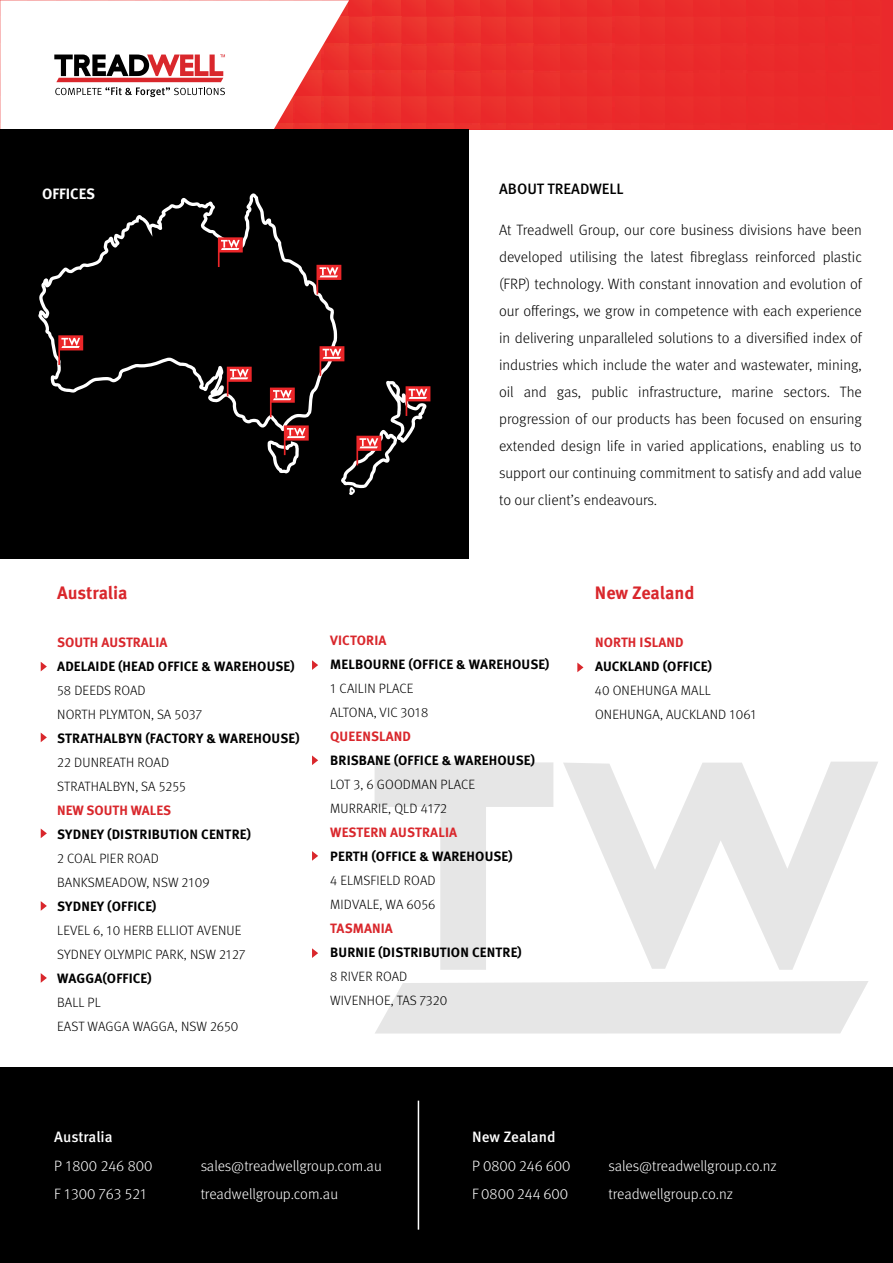
<style>
.page{position:relative;width:893px;height:1263px;background:#fff}
.page>*{position:absolute;margin:0;border:0;box-sizing:border-box;transform-origin:0 0}
.t1{font:700 18px "Meta Pro";letter-spacing:-.005em;color:#d9272c}
.t2{font:300 15px/27px "Meta Pro";color:#000;text-align:justify}
.t3{font:300 15px "Meta Pro";color:#fff}
.t4{font:500 15px "Meta Pro";letter-spacing:-.005em;color:#fff}
.t5{font:500 15px "Meta Pro";color:#000}
.t6{font:700 15px "Meta Pro";color:#fff}
.t7{font:300 13.5px/24px "Meta Pro";letter-spacing:.01em;color:#000}
.t8{font:700 13.5px "Meta Pro";letter-spacing:.01em;color:#000}
.t9{font:700 13.5px "Meta Pro";letter-spacing:.01em;color:#d9272c}
</style>
<div class="page">
<div style="left:0;top:1067px;width:893px;height:195px;background:#000"></div>
<svg style="left:0;top:0;width:893px;height:129px"></svg>
<div style="left:0;top:129px;width:468px;height:430px;background:#000"></div>
<svg style="left:38px;top:193px;width:299px;height:235px"></svg>
<svg style="left:316px;top:265px;width:25px;height:29px"></svg>
<svg style="left:218px;top:237px;width:25px;height:30px"></svg>
<svg style="left:268px;top:425px;width:41px;height:48px"></svg>
<svg style="left:270px;top:388px;width:25px;height:29px"></svg>
<svg style="left:227px;top:367px;width:25px;height:29px"></svg>
<svg style="left:58px;top:335px;width:25px;height:30px"></svg>
<svg style="left:320px;top:346px;width:110px;height:149px"></svg>
<hr style="left:418px;top:1100px;width:1px;height:129px;background:#fff">
<svg style="left:375px;top:762px;width:178px;height:208px"></svg>
<svg style="left:563px;top:762px;width:315px;height:208px"></svg>
<svg style="left:375px;top:981px;width:493px;height:52px;background:#e7e7e7"></svg>
<svg style="left:577px;top:662px;width:6px;height:10px"></svg>
<svg style="left:312px;top:660px;width:6px;height:10px"></svg>
<svg style="left:312px;top:755px;width:6px;height:10px"></svg>
<svg style="left:312px;top:851px;width:6px;height:10px"></svg>
<svg style="left:312px;top:948px;width:6px;height:10px"></svg>
<svg style="left:41px;top:662px;width:6px;height:9px"></svg>
<svg style="left:41px;top:733px;width:6px;height:9px"></svg>
<svg style="left:41px;top:829px;width:6px;height:9px"></svg>
<svg style="left:41px;top:901px;width:6px;height:10px"></svg>
<svg style="left:41px;top:973px;width:6px;height:10px"></svg>
<p class="t6" style="left:42px;top:182px;width:55px">OFFICES</p>
<p class="t5" style="left:499px;top:178px;width:126px">ABOUT TREADWELL</p>
<p class="t2" style="left:499px;top:216px;width:364px">At Treadwell Group, our core business divisions have been developed utilising the latest fibreglass reinforced plastic (FRP) technology. With constant innovation and evolution of our offerings, we grow in competence with each experience in delivering unparalleled solutions to a diversified index of industries which include the water and wastewater, mining, oil and gas, public infrastructure, marine sectors. The progression of our products has been focused on ensuring extended design life in varied applications, enabling us to support our continuing commitment to satisfy and add value to our client’s endeavours.</p>
<p class="t1" style="left:57px;top:578px;width:72px">Australia</p>
<p class="t9" style="left:57px;top:632px;width:112px">SOUTH AUSTRALIA</p>
<p class="t8" style="left:57px;top:656px;width:239px">ADELAIDE (HEAD OFFICE &amp; WAREHOUSE)</p>
<p class="t7" style="left:57px;top:677px;width:146px">58 DEEDS ROAD<br>NORTH PLYMTON, SA 5037</p>
<p class="t8" style="left:57px;top:728px;width:244px">STRATHALBYN (FACTORY &amp; WAREHOUSE)</p>
<p class="t7" style="left:57px;top:749px;width:130px">22 DUNREATH ROAD<br>STRATHALBYN, SA 5255</p>
<p class="t9" style="left:57px;top:800px;width:115px">NEW SOUTH WALES</p>
<p class="t8" style="left:57px;top:824px;width:195px">SYDNEY (DISTRIBUTION CENTRE)</p>
<p class="t7" style="left:57px;top:845px;width:154px">2 COAL PIER ROAD<br>BANKSMEADOW, NSW 2109</p>
<p class="t8" style="left:57px;top:896px;width:101px">SYDNEY (OFFICE)</p>
<p class="t7" style="left:57px;top:917px;width:190px">LEVEL 6, 10 HERB ELLIOT AVENUE<br>SYDNEY OLYMPIC PARK, NSW 2127</p>
<p class="t8" style="left:57px;top:968px;width:96px">WAGGA(OFFICE)</p>
<p class="t7" style="left:57px;top:989px;width:183px">BALL PL<br>EAST WAGGA WAGGA, NSW 2650</p>
<p class="t9" style="left:330px;top:630px;width:58px">VICTORIA</p>
<p class="t8" style="left:330px;top:654px;width:221px">MELBOURNE (OFFICE &amp; WAREHOUSE)</p>
<p class="t7" style="left:330px;top:676px;width:100px">1 CAILIN PLACE<br>ALTONA, VIC 3018</p>
<p class="t9" style="left:330px;top:726px;width:82px">QUEENSLAND</p>
<p class="t8" style="left:330px;top:750px;width:206px">BRISBANE (OFFICE &amp; WAREHOUSE)</p>
<p class="t7" style="left:330px;top:772px;width:146px">LOT 3, 6 GOODMAN PLACE<br>MURRARIE, QLD 4172</p>
<p class="t9" style="left:330px;top:822px;width:128px">WESTERN AUSTRALIA</p>
<p class="t8" style="left:330px;top:846px;width:184px">PERTH (OFFICE &amp; WAREHOUSE)</p>
<p class="t7" style="left:330px;top:868px;width:107px">4 ELMSFIELD ROAD<br>MIDVALE, WA 6056</p>
<p class="t9" style="left:330px;top:918px;width:64px">TASMANIA</p>
<p class="t8" style="left:330px;top:942px;width:193px">BURNIE (DISTRIBUTION CENTRE)</p>
<p class="t7" style="left:330px;top:964px;width:119px">8 RIVER ROAD<br>WIVENHOE, TAS 7320</p>
<p class="t1" style="left:595px;top:578px;width:101px">New Zealand</p>
<p class="t9" style="left:595px;top:632px;width:90px">NORTH ISLAND</p>
<p class="t8" style="left:595px;top:656px;width:119px">AUCKLAND (OFFICE)</p>
<p class="t7" style="left:595px;top:677px;width:164px">40 ONEHUNGA MALL<br>ONEHUNGA, AUCKLAND 1061</p>
<p class="t4" style="left:54px;top:1126px;width:60px">Australia</p>
<p class="t4" style="left:472px;top:1126px;width:85px">New Zealand</p>
<p class="t3" style="left:54px;top:1155px;width:100px">P 1800 246 800</p>
<p class="t3" style="left:201px;top:1155px;width:183px">sales@treadwellgroup.com.au</p>
<p class="t3" style="left:472px;top:1155px;width:100px">P 0800 246 600</p>
<p class="t3" style="left:608px;top:1155px;width:170px">sales@treadwellgroup.co.nz</p>
<p class="t3" style="left:54px;top:1183px;width:94px">F 1300 763 521</p>
<p class="t3" style="left:201px;top:1183px;width:139px">treadwellgroup.com.au</p>
<p class="t3" style="left:472px;top:1183px;width:97px">F 0800 244 600</p>
<p class="t3" style="left:608px;top:1183px;width:126px">treadwellgroup.co.nz</p>
</div>
